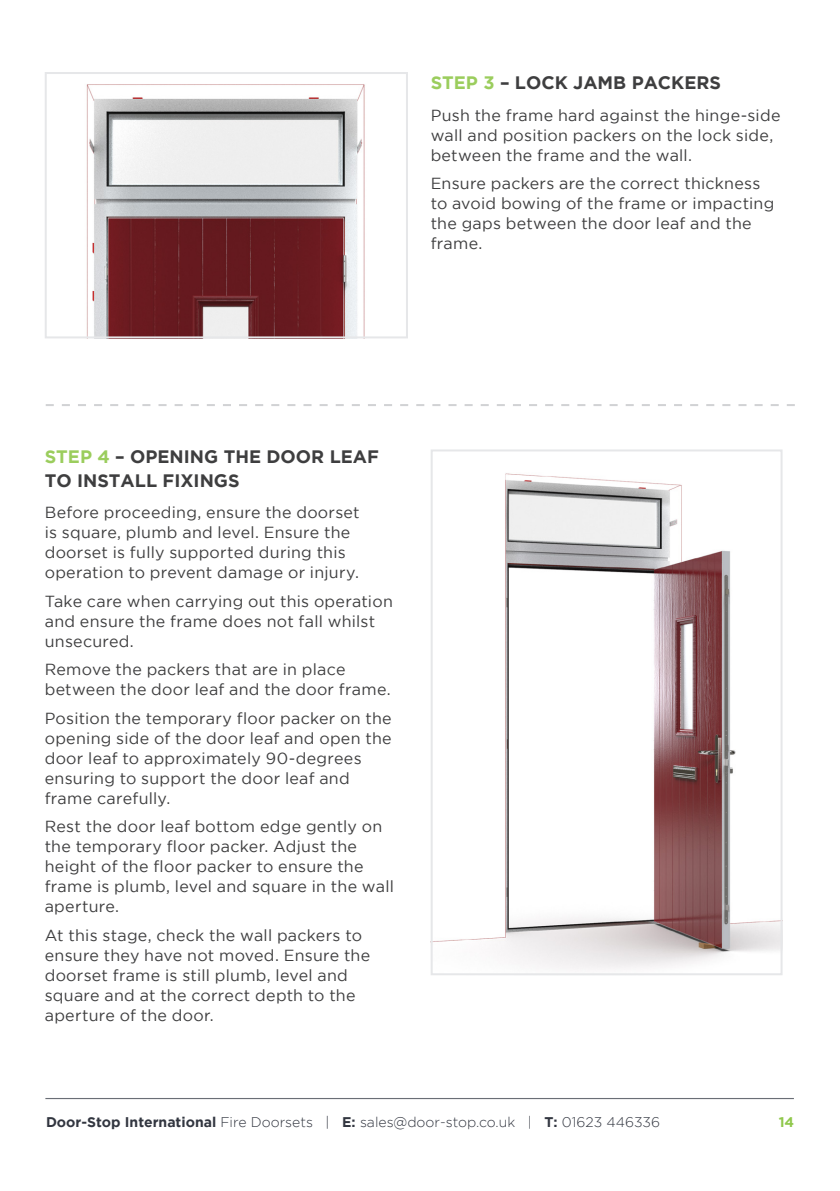
<style>
.page{position:relative;width:840px;height:1191px;background:#fff}
.page>*{position:absolute;margin:0;border:0;box-sizing:border-box;transform-origin:0 0}
.Contents{font:700 18px/24px "Gotham";color:#3e3e3f}
.Normal_Paragraph{font:16px/20px "Gotham";letter-spacing:.015em;color:#3e3e3f}
.t1{font:300 14px "Gotham";color:#323640}
.t2{font:700 14px "Gotham";color:#90c84c}
.s1{color:#9bcd5d}
.s2{font-weight:700}
</style>
<div class="page">
<hr style="left:45px;top:1098px;width:748px;height:1px;background:#6a6e76">
<img style="left:433px;top:473px;width:346px;height:496px">
<div style="left:430px;top:449px;width:352px;height:526px;border:2px solid #e6e7e9"></div>
<svg style="left:46px;top:404px;width:748px;height:2px"></svg>
<img style="left:86px;top:84px;width:279px;height:251px">
<div style="left:45px;top:72px;width:363px;height:266px;border:2px solid #e6e7e9"></div>
<p class="Contents" style="left:430px;top:70px;width:292px"><span class="s1">STEP 3</span> – LOCK JAMB PACKERS</p>
<p class="Normal_Paragraph" style="left:430px;top:105px;width:351px">Push the frame hard against the hinge-side wall and position packers on the lock side, between the frame and the wall.</p>
<p class="Normal_Paragraph" style="left:430px;top:173px;width:345px">Ensure packers are the correct thickness to avoid bowing of the frame or impacting the gaps between the door leaf and the frame.</p>
<p class="Contents" style="left:45px;top:444px;width:335px"><span class="s1">STEP 4</span> – OPENING THE DOOR LEAF<br>TO INSTALL FIXINGS</p>
<p class="Normal_Paragraph" style="left:45px;top:502px;width:316px">Before proceeding, ensure the doorset is square, plumb and level. Ensure the doorset is fully supported during this operation to prevent damage or injury.</p>
<p class="Normal_Paragraph" style="left:45px;top:590px;width:349px">Take care when carrying out this operation and ensure the frame does not fall whilst unsecured.</p>
<p class="Normal_Paragraph" style="left:45px;top:659px;width:347px">Remove the packers that are in place between the door leaf and the door frame.</p>
<p class="Normal_Paragraph" style="left:45px;top:707px;width:348px">Position the temporary floor packer on the opening side of the door leaf and open the door leaf to approximately 90-degrees ensuring to support the door leaf and frame carefully.</p>
<p class="Normal_Paragraph" style="left:45px;top:816px;width:350px">Rest the door leaf bottom edge gently on the temporary floor packer. Adjust the height of the floor packer to ensure the frame is plumb, level and square in the wall aperture.</p>
<p class="Normal_Paragraph" style="left:45px;top:924px;width:327px">At this stage, check the wall packers to ensure they have not moved. Ensure the doorset frame is still plumb, level and square and at the correct depth to the aperture of the door.</p>
<p class="t1" style="left:46px;top:1114px;width:615px"><span class="s2">Door-Stop International</span> Fire Doorsets | <span class="s2">E:</span> sales@door-stop.co.uk | <span class="s2">T:</span> 01623 446336</p>
<p class="t2" style="left:778px;top:1114px;width:17px">14</p>
</div>
